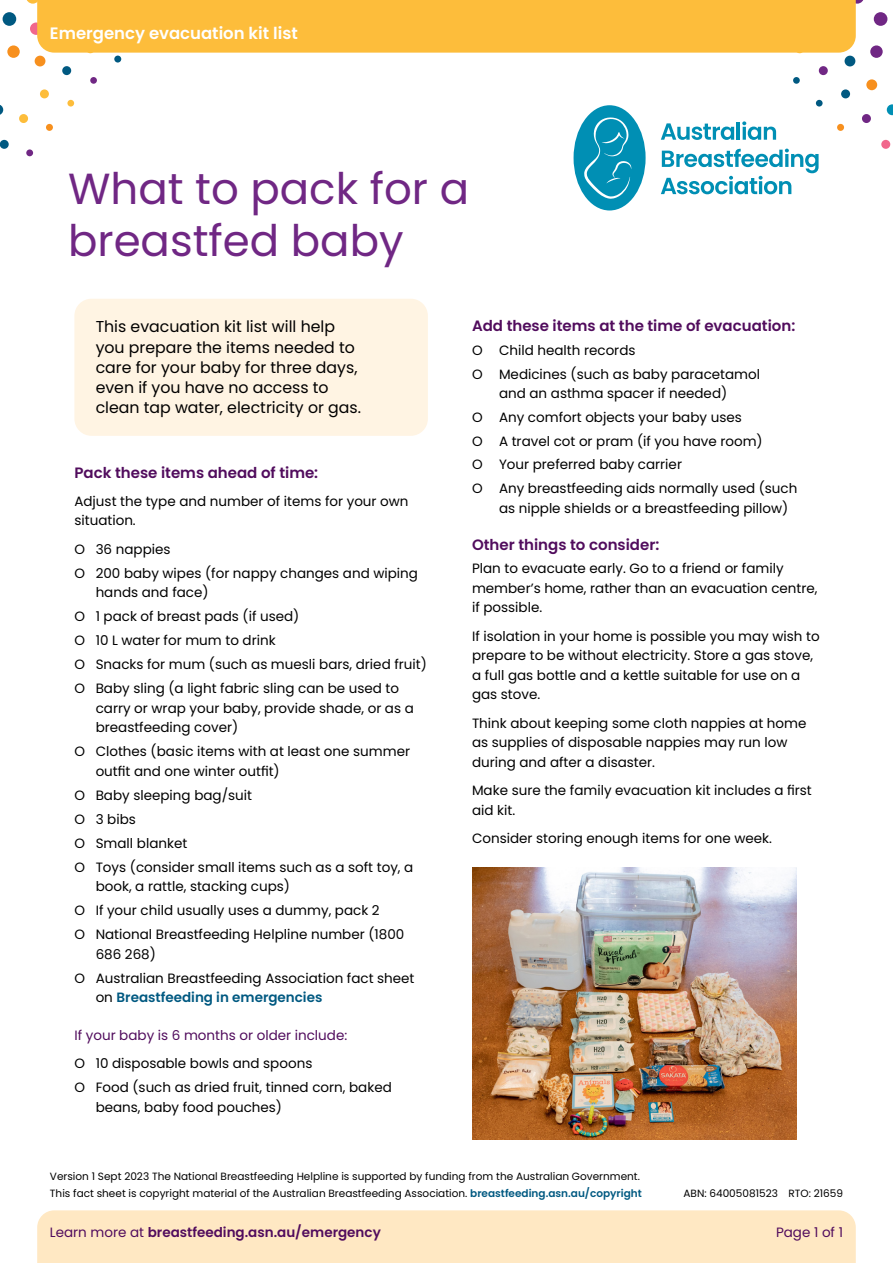
<style>
.page{position:relative;width:893px;height:1263px;background:#fff}
.page>*{position:absolute;margin:0;border:0;box-sizing:border-box;transform-origin:0 0}
.t1{font:43.5px/52.2px "Poppins";color:#702784}
.t2{font:600 16.5px "Poppins";color:#fff}
.t3{font:15.75px/20.2px "Poppins";color:#000}
.t4{font:600 15px "Poppins";color:#510c5d}
.t5{font:13.5px/24px "Poppins";color:#000}
.t6{font:13.5px "Poppins";color:#510c5d}
.t7{font:600 13.5px "Poppins";color:#510c5d}
.t8{font:600 13.5px "Poppins";color:#005981}
.t9{font:10.5px "Poppins";color:#000}
.s1{font-weight:400;color:#000}
.s2{font-weight:600;color:#005981}
.s3{font-weight:400}
</style>
<div class="page">
<div style="left:26px;top:149px;width:7px;height:7px;background:#702784;border-radius:50%"></div>
<div style="left:46px;top:124px;width:7px;height:7px;background:#f7901e;border-radius:50%"></div>
<div style="left:67px;top:100px;width:7px;height:7px;background:#fdbd3b;border-radius:50%"></div>
<div style="left:90px;top:77px;width:7px;height:7px;background:#702784;border-radius:50%"></div>
<div style="left:114px;top:56px;width:7px;height:7px;background:#005981;border-radius:50%"></div>
<div style="left:0;top:140px;width:9px;height:9px;background:#005981;border-radius:50%"></div>
<div style="left:19px;top:114px;width:9px;height:9px;background:#fdbd3b;border-radius:50%"></div>
<div style="left:40px;top:89px;width:9px;height:9px;background:#fdbd3b;border-radius:50%"></div>
<div style="left:62px;top:66px;width:9px;height:9px;background:#005981;border-radius:50%"></div>
<svg style="left:0;top:105px;width:3px;height:10px"></svg>
<div style="left:35px;top:56px;width:10px;height:10px;background:#f7901e;border-radius:50%"></div>
<div style="left:7px;top:45px;width:13px;height:13px;background:#f7901e;border-radius:50%"></div>
<div style="left:3px;top:12px;width:13px;height:14px;background:#005981;border-radius:50%"></div>
<div style="left:837px;top:124px;width:7px;height:7px;background:#f7901e;border-radius:50%"></div>
<div style="left:816px;top:100px;width:7px;height:7px;background:#005981;border-radius:50%"></div>
<div style="left:793px;top:77px;width:7px;height:7px;background:#005981;border-radius:50%"></div>
<div style="left:881px;top:140px;width:9px;height:9px;background:#f1678c;border-radius:50%"></div>
<div style="left:862px;top:114px;width:9px;height:9px;background:#702784;border-radius:50%"></div>
<div style="left:841px;top:89px;width:9px;height:9px;background:#005981;border-radius:50%"></div>
<div style="left:819px;top:66px;width:9px;height:9px;background:#702784;border-radius:50%"></div>
<svg style="left:887px;top:104px;width:6px;height:11px"></svg>
<div style="left:866px;top:79px;width:11px;height:11px;background:#f7901e;border-radius:50%"></div>
<div style="left:845px;top:56px;width:10px;height:10px;background:#005981;border-radius:50%"></div>
<div style="left:870px;top:45px;width:13px;height:13px;background:#702784;border-radius:50%"></div>
<div style="left:874px;top:12px;width:13px;height:14px;background:#702784;border-radius:50%"></div>
<div style="left:27px;top:0;width:837px;height:53px;background:#fdbd3b"></div>
<div style="left:37px;top:1210px;width:819px;height:53px;background:#ffe8c3"></div>
<svg style="left:661px;top:123px;width:73px;height:17px"></svg>
<hr style="left:737px;top:122px;width:3px;height:18px;background:#008fb4">
<svg style="left:742px;top:121px;width:34px;height:19px"></svg>
<svg style="left:661px;top:149px;width:158px;height:45px"></svg>
<div style="left:574px;top:105px;width:72px;height:105px;background:#008fb4;border-radius:50%"></div>
<img style="left:472px;top:867px;width:324px;height:273px">
<div style="left:74px;top:299px;width:354px;height:137px;background:#fff4e3;border-radius:17px"></div>
<p class="t2" style="left:50px;top:23px;width:249px">Emergency evacuation kit list</p>
<h1 class="t1" style="left:68px;top:162px;width:403px">What to pack for a breastfed baby</h1>
<p class="t3" style="left:96px;top:317px;width:267px">This evacuation kit list will help you prepare the items needed to care for your baby for three days, even if you have no access to clean tap water, electricity or gas.</p>
<p class="t4" style="left:74px;top:464px;width:245px">Pack these items ahead of time:</p>
<p class="t5" style="left:74px;top:491px;width:336px;line-height:19.5px">Adjust the type and number of items for your own situation.</p>
<p class="t5" style="left:74px;top:537px;width:345px">O 36 nappies<br>O 200 baby wipes (for nappy changes and wiping</p>
<p class="t5" style="left:74px;top:581px;width:354px;text-indent:21px">hands and face)<br>O 1 pack of breast pads (if used)<br>O 10 L water for mum to drink<br>O Snacks for mum (such as muesli bars, dried fruit)<br>O Baby sling (a light fabric sling can be used to</p>
<p class="t5" style="left:96px;top:698px;width:320px;line-height:19.5px">carry or wrap your baby, provide shade, or as a breastfeeding cover)</p>
<p class="t5" style="left:96px;top:742px;width:316px;line-height:19.5px;text-indent:-21px">O Clothes (basic items with at least one summer outfit and one winter outfit)</p>
<p class="t5" style="left:74px;top:783px;width:340px">O Baby sleeping bag/suit<br>O 3 bibs<br>O Small blanket<br>O Toys (consider small items such as a soft toy, a</p>
<p class="t5" style="left:74px;top:875px;width:331px;text-indent:21px">book, a rattle, stacking cups)<br>O If your child usually uses a dummy, pack 2<br>O National Breastfeeding Helpline number (1800</p>
<p class="t5" style="left:74px;top:942px;width:342px;text-indent:21px">686 268)<br>O Australian Breastfeeding Association fact sheet</p>
<p class="t8" style="left:96px;top:990px;width:228px"><span class="s1">on</span> Breastfeeding in emergencies</p>
<p class="t6" style="left:74px;top:1027px;width:274px">If your baby is 6 months or older include:</p>
<p class="t5" style="left:74px;top:1052px;width:319px">O 10 disposable bowls and spoons<br>O Food (such as dried fruit, tinned corn, baked</p>
<p class="t5" style="left:96px;top:1095px;width:188px">beans, baby food pouches)</p>
<p class="t4" style="left:472px;top:317px;width:325px">Add these items at the time of evacuation:</p>
<p class="t5" style="left:472px;top:338px;width:290px">O Child health records<br>O Medicines (such as baby paracetamol</p>
<p class="t5" style="left:472px;top:381px;width:327px;text-indent:27px">and an asthma spacer if needed)<br>O Any comfort objects your baby uses<br>O A travel cot or pram (if you have room)<br>O Your preferred baby carrier<br>O Any breastfeeding aids normally used (such</p>
<p class="t5" style="left:499px;top:496px;width:291px">as nipple shields or a breastfeeding pillow)</p>
<p class="t4" style="left:472px;top:536px;width:189px">Other things to consider:</p>
<p class="t5" style="left:472px;top:559px;width:347px;line-height:19.5px">Plan to evacuate early. Go to a friend or family member’s home, rather than an evacuation centre, if possible.</p>
<p class="t5" style="left:472px;top:626px;width:349px;line-height:19.5px">If isolation in your home is possible you may wish to prepare to be without electricity. Store a gas stove, a full gas bottle and a kettle suitable for use on a gas stove.</p>
<p class="t5" style="left:472px;top:713px;width:336px;line-height:19.5px">Think about keeping some cloth nappies at home as supplies of disposable nappies may run low during and after a disaster.</p>
<p class="t5" style="left:472px;top:781px;width:341px;line-height:19.5px">Make sure the family evacuation kit includes a first aid kit.</p>
<p class="t5" style="left:472px;top:827px;width:301px">Consider storing enough items for one week.</p>
<p class="t9" style="left:50px;top:1171px;width:591px">Version 1 Sept 2023 The National Breastfeeding Helpline is supported by funding from the Australian Government.</p>
<p class="t9" style="left:50px;top:1188px;width:593px">This fact sheet is copyright material of the Australian Breastfeeding Association. <span class="s2">breastfeeding.asn.au/copyright</span></p>
<p class="t9" style="left:683px;top:1188px;width:161px">ABN: 64005081523 RTO: 21659</p>
<p class="t7" style="left:50px;top:1225px;width:332px"><span class="s3">Learn more at</span> breastfeeding.asn.au/emergency</p>
<p class="t6" style="left:776px;top:1225px;width:68px">Page 1 of 1</p>
</div>
